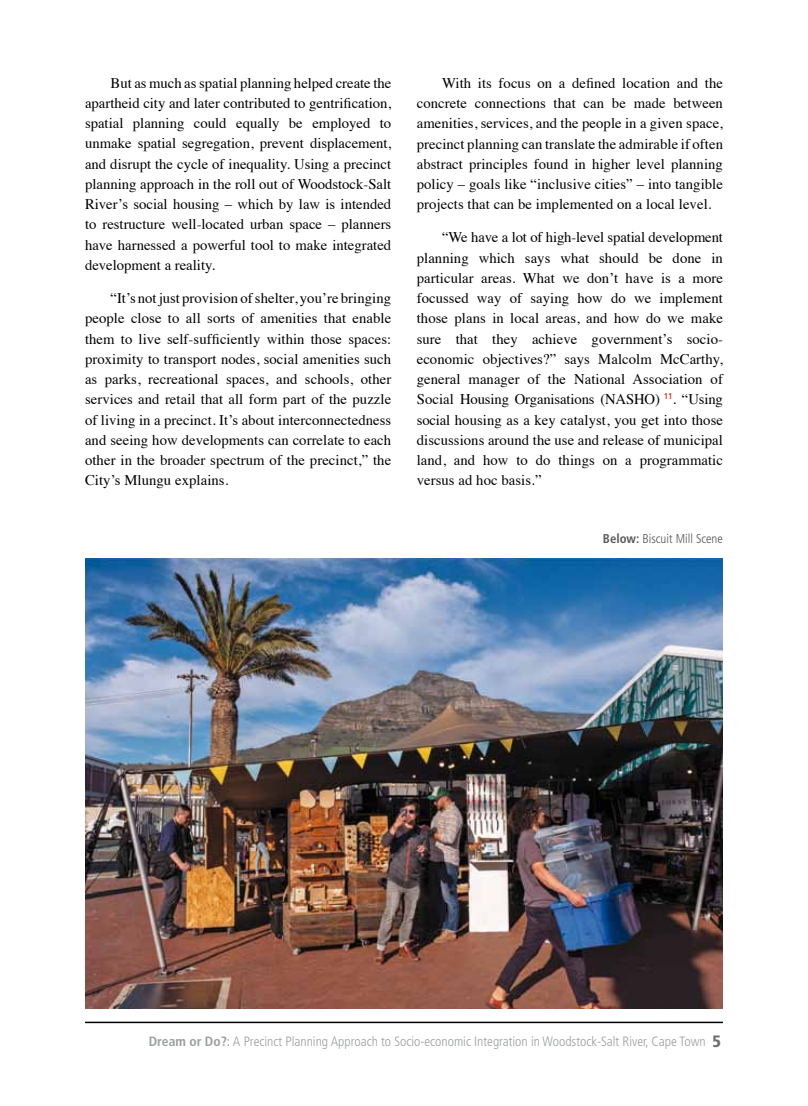
<style>
.page{position:relative;width:808px;height:1106px;background:#fff}
.page>*{position:absolute;margin:0;border:0;box-sizing:border-box;transform-origin:0 0}
.t1{font:14.7px/20.2px "Times";letter-spacing:.005em;color:#000;text-align:justify}
.t2{font:300 condensed 13.5px "Frutiger";color:#9c9e9f}
.t3{font:300 condensed 12.75px "Frutiger";color:#58585a}
.s1{font-weight:700}
.s2{font-weight:400}
.s3{font-weight:900;font-size:16.5px;color:#707172}
</style>
<div class="page">
<hr style="left:85px;top:1021px;width:638px;height:2px;background:#000">
<img style="left:85px;top:558px;width:638px;height:450px">
<p class="t1" style="left:85px;top:71px;width:308px;text-indent:26px">But as much as spatial planning helped create the apartheid city and later contributed to gentrification, spatial planning could equally be employed to unmake spatial segregation, prevent displacement, and disrupt the cycle of inequality. Using a precinct planning approach in the roll out of Woodstock-Salt River’s social housing – which by law is intended to restructure well-located urban space – planners have harnessed a powerful tool to make integrated development a reality.</p>
<p class="t1" style="left:85px;top:287px;width:308px;text-indent:26px">“It’s not just provision of shelter, you’re bringing people close to all sorts of amenities that enable them to live self-sufficiently within those spaces: proximity to transport nodes, social amenities such as parks, recreational spaces, and schools, other services and retail that all form part of the puzzle of living in a precinct. It’s about interconnectedness and seeing how developments can correlate to each other in the broader spectrum of the precinct,” the City’s Mlungu explains.</p>
<p class="t1" style="left:417px;top:71px;width:308px;text-indent:26px">With its focus on a defined location and the concrete connections that can be made between amenities, services, and the people in a given space, precinct planning can translate the admirable if often abstract principles found in higher level planning policy – goals like “inclusive cities” – into tangible projects that can be implemented on a local level.</p>
<p class="t1" style="left:417px;top:226px;width:308px;text-indent:26px">“We have a lot of high-level spatial development planning which says what should be done in particular areas. What we don’t have is a more focussed way of saying how do we implement those plans in local areas, and how do we make sure that they achieve government’s socio&shy;economic objectives?” says Malcolm McCarthy, general manager of the National Association of Social Housing Organisations (NASHO) <sup>11</sup>. “Using social housing as a key catalyst, you get into those discussions around the use and release of municipal land, and how to do things on a programmatic versus ad hoc basis.”</p>
<p class="t3" style="left:603px;top:531px;width:121px"><span class="s1">Below:</span> Biscuit Mill Scene</p>
<p class="t2" style="left:149px;top:1033px;width:574px"><span class="s1">Dream or Do?</span><span class="s2">:</span> A Precinct Planning Approach to Socio-economic Integration in Woodstock-Salt River, Cape Town <span class="s3">5</span></p>
</div>
